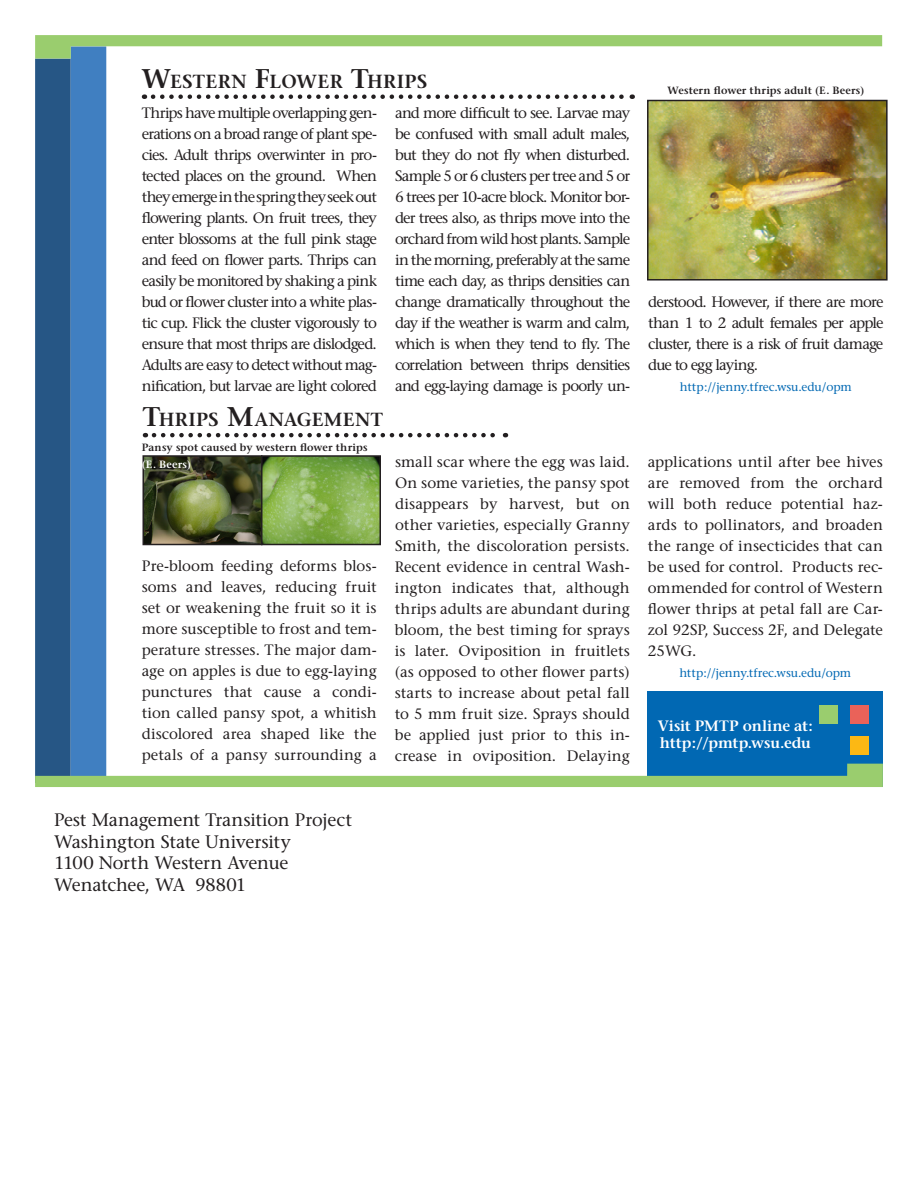
<style>
.page{position:relative;width:918px;height:1188px;background:#fff}
.page>*{position:absolute;margin:0;border:0;box-sizing:border-box;transform-origin:0 0}
.Headline{font:600 18.9px "Stone Serif";letter-spacing:.015em;color:#231f20}
.t1{font:18px "Stone Serif";letter-spacing:-.015em;color:#231f20}
.Body{font:15px/21px "Stone Serif";letter-spacing:-.025em;color:#231f20;text-align:justify}
.t2{font:600 15px "Stone Serif";letter-spacing:-.005em;color:#fff}
.Body-2{font:12px "Stone Serif";letter-spacing:-.005em;color:#0168b3}
.t3{font:600 10.5px/16.5px "Stone Serif";letter-spacing:.015em;color:#231f20}
.s1{font-size:27px}
.s2{color:#fff}
</style>
<div class="page">
<div style="left:35px;top:59px;width:36px;height:724px;background:#265685"></div>
<div style="left:71px;top:46px;width:35px;height:737px;background:#407fc1"></div>
<svg style="left:35px;top:35px;width:847px;height:24px"></svg>
<div style="left:647px;top:691px;width:236px;height:95px;background:#0168b3"></div>
<div style="left:851px;top:705px;width:18px;height:18px;background:#ea6259"></div>
<div style="left:851px;top:737px;width:18px;height:18px;background:#fcb814"></div>
<div style="left:819px;top:705px;width:18px;height:18px;background:#9acd6e"></div>
<svg style="left:35px;top:764px;width:848px;height:23px"></svg>
<svg style="left:153px;top:94px;width:480px;height:5px"></svg>
<svg style="left:154px;top:433px;width:352px;height:4px"></svg>
<img style="left:145px;top:458px;width:233px;height:84px">
<div style="left:142px;top:455px;width:120px;height:90px;border:2px solid #231f20"></div>
<div style="left:261px;top:455px;width:120px;height:90px;border:2px solid #231f20"></div>
<img style="left:650px;top:103px;width:235px;height:175px">
<div style="left:647px;top:100px;width:241px;height:181px;border:2px solid #231f20"></div>
<p class="Headline" style="left:142px;top:70px;width:287px"><span class="s1">W</span>ESTERN <span class="s1">F</span>LOWER <span class="s1">T</span>HRIPS</p>
<p class="Body" style="left:142px;top:102px;width:237px">Thrips have multiple overlapping gen&shy;erations on a broad range of plant spe&shy;cies. Adult thrips overwinter in pro&shy;tected places on the ground. When they emerge in the spring they seek out flowering plants. On fruit trees, they enter blossoms at the full pink stage and feed on flower parts. Thrips can easily be monitored by shaking a pink bud or flower cluster into a white plas&shy;tic cup. Flick the cluster vigorously to ensure that most thrips are dislodged.<br>Adults are easy to detect without mag&shy;nification, but larvae are light colored</p>
<p class="Body" style="left:395px;top:102px;width:237px">and more difficult to see. Larvae may be confused with small adult males, but they do not fly when disturbed.<br>Sample 5 or 6 clusters per tree and 5 or 6 trees per 10-acre block. Monitor bor&shy;der trees also, as thrips move into the orchard from wild host plants. Sample in the morning, preferably at the same time each day, as thrips densities can change dramatically throughout the day if the weather is warm and calm, which is when they tend to fly. The correlation between thrips densities and egg-laying damage is poorly un-</p>
<p class="Headline" style="left:143px;top:408px;width:242px"><span class="s1">T</span>HRIPS <span class="s1">M</span>ANAGEMENT</p>
<p class="t3" style="left:668px;top:82px;width:198px">Western flower thrips adult (E. Beers)</p>
<p class="Body" style="left:648px;top:291px;width:237px">derstood. However, if there are more than 1 to 2 adult females per apple cluster, there is a risk of fruit damage due to egg laying.</p>
<p class="Body-2" style="left:680px;top:379px;width:173px">http://jenny.tfrec.wsu.edu/opm</p>
<p class="t3" style="left:142px;top:439px;width:227px">Pansy spot caused by western flower thrips <span class="s2">(E. Beers)</span></p>
<p class="Body" style="left:142px;top:555px;width:237px">Pre-bloom feeding deforms blos&shy;soms and leaves, reducing fruit set or weakening the fruit so it is more susceptible to frost and tem&shy;perature stresses. The major dam&shy;age on apples is due to egg-laying punctures that cause a condi&shy;tion called pansy spot, a whitish discolored area shaped like the petals of a pansy surrounding a</p>
<p class="Body" style="left:395px;top:451px;width:237px">small scar where the egg was laid.<br>On some varieties, the pansy spot disappears by harvest, but on other varieties, especially Granny Smith, the discoloration persists.<br>Recent evidence in central Wash&shy;ington indicates that, although thrips adults are abundant during bloom, the best timing for sprays is later. Oviposition in fruitlets (as opposed to other flower parts) starts to increase about petal fall to 5 mm fruit size. Sprays should be applied just prior to this in&shy;crease in oviposition. Delaying</p>
<p class="Body" style="left:648px;top:451px;width:237px">applications until after bee hives are removed from the orchard will both reduce potential haz&shy;ards to pollinators, and broaden the range of insecticides that can be used for control. Products rec&shy;ommended for control of Western flower thrips at petal fall are Car&shy;zol 92SP, Success 2F, and Delegate 25WG.</p>
<p class="Body-2" style="left:679px;top:665px;width:173px">http://jenny.tfrec.wsu.edu/opm</p>
<p class="t2" style="left:658px;top:717px;width:156px">Visit PMTP online at:</p>
<p class="t2" style="left:660px;top:734px;width:152px">http://pmtp.wsu.edu</p>
<p class="t1" style="left:54px;top:809px;width:300px">Pest Management Transition Project</p>
<p class="t1" style="left:54px;top:831px;width:238px">Washington State University</p>
<p class="t1" style="left:54px;top:852px;width:236px">1100 North Western Avenue</p>
<p class="t1" style="left:54px;top:874px;width:194px">Wenatchee, WA 98801</p>
</div>
